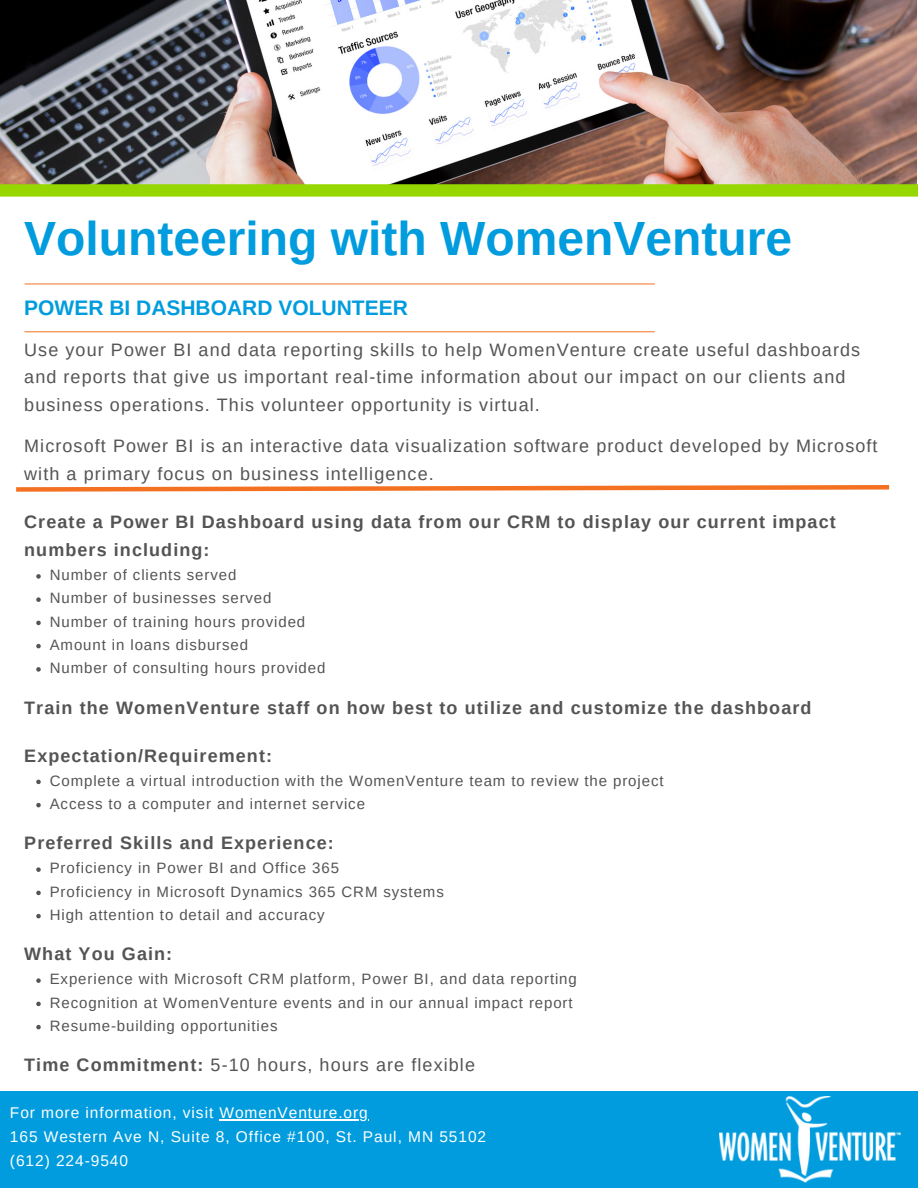
<style>
.page{position:relative;width:918px;height:1188px;background:#fff}
.page>*{position:absolute;margin:0;border:0;box-sizing:border-box;transform-origin:0 0}
.t1{font:700 48px "Arimo";color:#009cde}
.t2{font:700 21px "Arimo";color:#009cde}
.t3{font:18px/27.8px "Arimo";letter-spacing:.06em;color:#545454}
.t4{font:700 18px/27.8px "Arimo";letter-spacing:.06em;color:#545454}
.t5{font:15.45px "Arimo";letter-spacing:.06em;color:#fff}
.t6{font:15px "Arimo";letter-spacing:.06em;color:#545454}
.s1{font-weight:700}
</style>
<div class="page">
<img style="left:0;top:0;width:916px;height:184px">
<div style="left:0;top:184px;width:918px;height:13px;background:#97d700"></div>
<hr style="left:25px;top:283px;width:630px;height:1px;background:#f37121">
<hr style="left:25px;top:331px;width:629px;height:1px;background:#f37121">
<div style="left:0;top:1091px;width:918px;height:97px;background:#009cde"></div>
<img style="left:720px;top:1096px;width:181px;height:87px">
<svg style="left:16px;top:485px;width:874px;height:7px"></svg>
<hr style="left:220px;top:1120px;width:149px;height:1px;background:#fff">
<svg style="left:36px;top:574px;width:5px;height:5px"></svg>
<svg style="left:36px;top:597px;width:5px;height:5px"></svg>
<svg style="left:36px;top:621px;width:5px;height:4px"></svg>
<svg style="left:36px;top:644px;width:5px;height:4px"></svg>
<svg style="left:36px;top:667px;width:5px;height:5px"></svg>
<svg style="left:36px;top:780px;width:5px;height:4px"></svg>
<svg style="left:36px;top:803px;width:5px;height:4px"></svg>
<svg style="left:36px;top:867px;width:5px;height:5px"></svg>
<svg style="left:36px;top:891px;width:5px;height:4px"></svg>
<svg style="left:36px;top:914px;width:5px;height:4px"></svg>
<svg style="left:36px;top:978px;width:5px;height:5px"></svg>
<svg style="left:36px;top:1002px;width:5px;height:4px"></svg>
<svg style="left:36px;top:1025px;width:5px;height:4px"></svg>
<p class="t1" style="left:24px;top:212px;width:769px">Volunteering with WomenVenture</p>
<p class="t2" style="left:24px;top:296px;width:385px">POWER BI DASHBOARD VOLUNTEER</p>
<p class="t3" style="left:24px;top:336px;width:837px">Use your Power BI and data reporting skills to help WomenVenture create useful dashboards and reports that give us important real-time information about our impact on our clients and business operations. This volunteer opportunity is virtual.</p>
<p class="t3" style="left:24px;top:432px;width:855px">Microsoft Power BI is an interactive data visualization software product developed by Microsoft with a primary focus on business intelligence.</p>
<p class="t4" style="left:24px;top:508px;width:813px">Create a Power BI Dashboard using data from our CRM to display our current impact numbers including:</p>
<p class="t6" style="left:50px;top:567px;width:188px">Number of clients served</p>
<p class="t6" style="left:50px;top:590px;width:223px">Number of businesses served</p>
<p class="t6" style="left:50px;top:613px;width:257px">Number of training hours provided</p>
<p class="t6" style="left:50px;top:636px;width:200px">Amount in loans disbursed</p>
<p class="t6" style="left:50px;top:660px;width:277px">Number of consulting hours provided</p>
<p class="t4" style="left:24px;top:694px;width:789px">Train the WomenVenture staff on how best to utilize and customize the dashboard</p>
<p class="t4" style="left:24px;top:742px;width:249px">Expectation/Requirement:</p>
<p class="t6" style="left:50px;top:772px;width:615px">Complete a virtual introduction with the WomenVenture team to review the project</p>
<p class="t6" style="left:50px;top:795px;width:317px">Access to a computer and internet service</p>
<p class="t4" style="left:24px;top:829px;width:311px">Preferred Skills and Experience:</p>
<p class="t6" style="left:50px;top:860px;width:291px">Proficiency in Power BI and Office 365</p>
<p class="t6" style="left:50px;top:883px;width:396px">Proficiency in Microsoft Dynamics 365 CRM systems</p>
<p class="t6" style="left:50px;top:906px;width:277px">High attention to detail and accuracy</p>
<p class="t4" style="left:24px;top:940px;width:150px">What You Gain:</p>
<p class="t6" style="left:50px;top:971px;width:529px">Experience with Microsoft CRM platform, Power BI, and data reporting</p>
<p class="t6" style="left:50px;top:994px;width:524px">Recognition at WomenVenture events and in our annual impact report</p>
<p class="t6" style="left:50px;top:1017px;width:229px">Resume-building opportunities</p>
<p class="t3" style="left:24px;top:1051px;width:452px"><span class="s1">Time Commitment:</span> 5-10 hours, hours are flexible</p>
<p class="t5" style="left:10px;top:1104px;width:359px">For more information, visit WomenVenture.org</p>
<p class="t5" style="left:10px;top:1128px;width:478px">165 Western Ave N, Suite 8, Office #100, St. Paul, MN 55102</p>
<p class="t5" style="left:10px;top:1152px;width:120px">(612) 224-9540</p>
</div>
